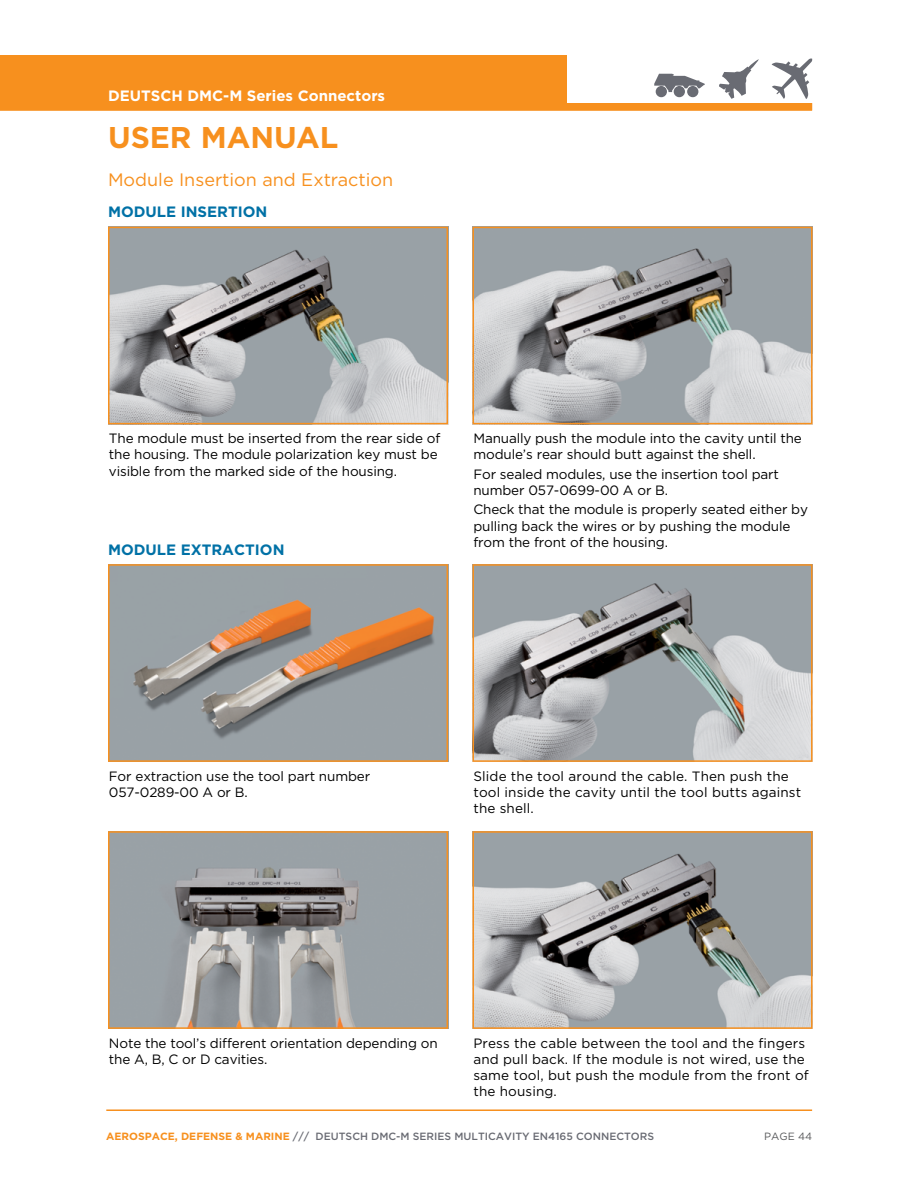
<style>
.page{position:relative;width:918px;height:1188px;background:#fff}
.page>*{position:absolute;margin:0;border:0;box-sizing:border-box;transform-origin:0 0}
.t1{font:700 30px "Gotham";color:#f7901e}
.t2{font:18px "Gotham";color:#f7901e}
.BLUE_BODY_HEADINGS{font:700 15px "Gotham";color:#0071a6}
.Name_of_product{font:700 15px "Gotham";color:#fff}
.BLUE_BODY_HEADINGS-2{font:13.5px/16.2px "Gotham";letter-spacing:-.01em;color:#000}
.BLUE_BODY_HEADINGS-3{font:13.5px/16.2px "Gotham";letter-spacing:.01em;color:#000}
.t3{font:500 10.5px "Gotham";color:#696b73}
.t4{font:10.5px "Gotham";color:#58595b}
.s1{font-weight:700;color:#f7901e}
</style>
<div class="page">
<div style="left:0;top:55px;width:567px;height:53px;background:#f7901e"></div>
<hr style="left:106px;top:1109px;width:706px;height:2px;background:#f7901e">
<svg style="left:772px;top:58px;width:41px;height:41px"></svg>
<svg style="left:719px;top:59px;width:40px;height:40px"></svg>
<div style="left:674px;top:86px;width:11px;height:11px;background:#696b73;border-radius:50%"></div>
<div style="left:687px;top:86px;width:11px;height:11px;background:#696b73;border-radius:50%"></div>
<svg style="left:654px;top:74px;width:51px;height:18px"></svg>
<div style="left:656px;top:86px;width:11px;height:11px;background:#696b73;border-radius:50%"></div>
<div style="left:0;top:103px;width:812px;height:8px;background:#f7901e"></div>
<img style="left:111px;top:230px;width:334px;height:191px">
<div style="left:108px;top:227px;width:340px;height:197px;border:2px solid #f7901e"></div>
<img style="left:111px;top:567px;width:334px;height:192px">
<div style="left:108px;top:564px;width:340px;height:198px;border:2px solid #f7901e"></div>
<img style="left:111px;top:834px;width:334px;height:192px">
<div style="left:108px;top:831px;width:340px;height:198px;border:2px solid #f7901e"></div>
<img style="left:475px;top:230px;width:335px;height:191px">
<div style="left:472px;top:227px;width:341px;height:197px;border:2px solid #f7901e"></div>
<img style="left:475px;top:567px;width:335px;height:192px">
<div style="left:472px;top:564px;width:341px;height:198px;border:2px solid #f7901e"></div>
<img style="left:475px;top:834px;width:335px;height:192px">
<div style="left:472px;top:831px;width:341px;height:198px;border:2px solid #f7901e"></div>
<p class="Name_of_product" style="left:108px;top:86px;width:279px">DEUTSCH DMC-M Series Connectors</p>
<p class="t1" style="left:108px;top:118px;width:232px">USER MANUAL</p>
<p class="t2" style="left:108px;top:168px;width:287px">Module Insertion and Extraction</p>
<p class="BLUE_BODY_HEADINGS" style="left:108px;top:202px;width:161px">MODULE INSERTION</p>
<p class="BLUE_BODY_HEADINGS-2" style="left:109px;top:430px;width:333px">The module must be inserted from the rear side of the housing. The module polarization key must be visible from the marked side of the housing.</p>
<p class="BLUE_BODY_HEADINGS" style="left:108px;top:539px;width:178px">MODULE EXTRACTION</p>
<p class="BLUE_BODY_HEADINGS-2" style="left:473px;top:430px;width:330px">Manually push the module into the cavity until the module’s rear should butt against the shell.</p>
<p class="BLUE_BODY_HEADINGS-2" style="left:473px;top:466px;width:307px">For sealed modules, use the insertion tool part number 057-0699-00 A or B.</p>
<p class="BLUE_BODY_HEADINGS-2" style="left:473px;top:501px;width:336px">Check that the module is properly seated either by pulling back the wires or by pushing the module from the front of the housing.</p>
<p class="BLUE_BODY_HEADINGS-2" style="left:109px;top:768px;width:263px">For extraction use the tool part number<br>057-0289-00 A or B.</p>
<p class="BLUE_BODY_HEADINGS-3" style="left:473px;top:768px;width:329px">Slide the tool around the cable. Then push the tool inside the cavity until the tool butts against the shell.</p>
<p class="BLUE_BODY_HEADINGS-2" style="left:109px;top:1035px;width:330px">Note the tool’s different orientation depending on the A, B, C or D cavities.</p>
<p class="BLUE_BODY_HEADINGS-3" style="left:473px;top:1035px;width:337px">Press the cable between the tool and the fingers and pull back. If the module is not wired, use the same tool, but push the module from the front of the housing.</p>
<p class="t3" style="left:106px;top:1129px;width:549px"><span class="s1">AEROSPACE, DEFENSE &amp; MARINE</span> /// DEUTSCH DMC-M SERIES MULTICAVITY EN4165 CONNECTORS</p>
<p class="t4" style="left:764px;top:1129px;width:49px">PAGE 44</p>
</div>
